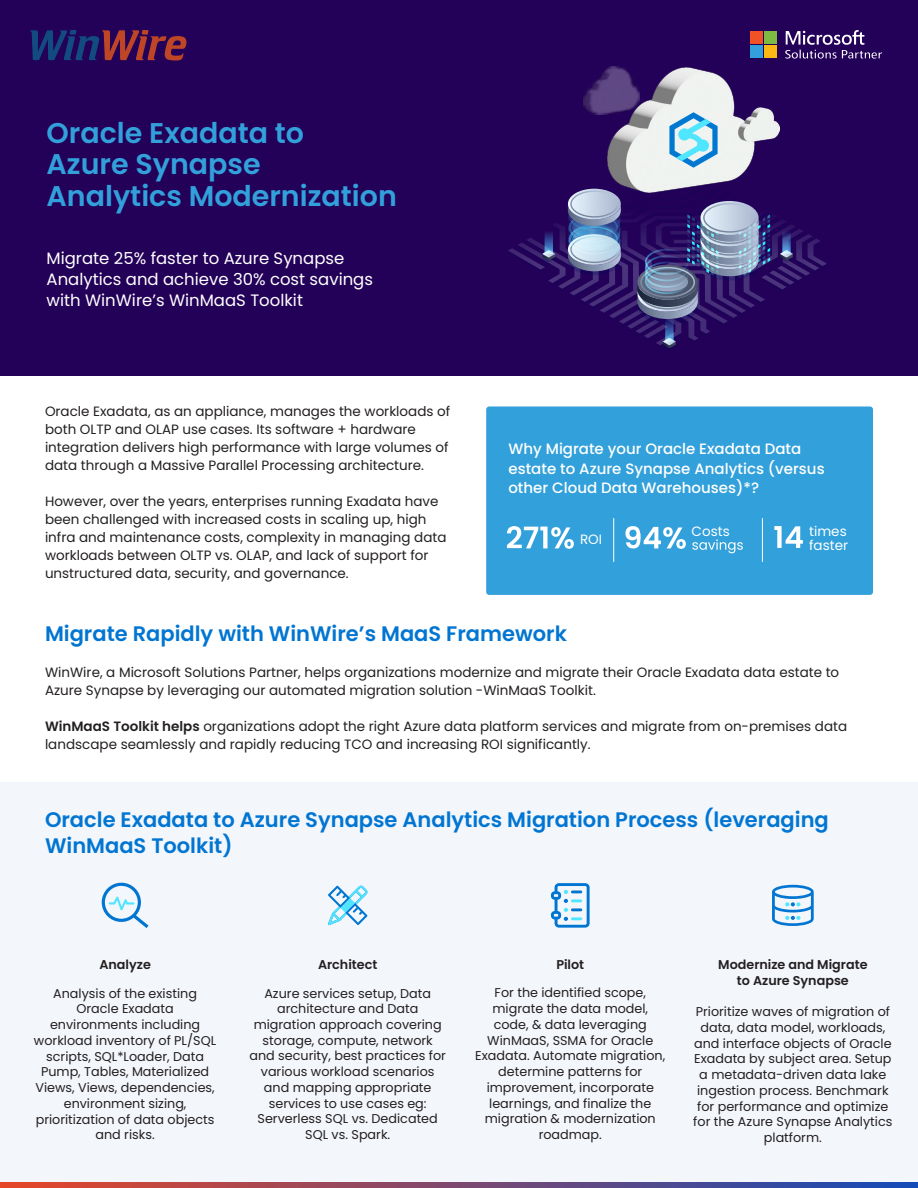
<style>
.page{position:relative;width:918px;height:1188px;background:#fff}
.page>*{position:absolute;margin:0;border:0;box-sizing:border-box;transform-origin:0 0}
.t1{font:600 28.5px/31.2px "Poppins";color:#32a0da}
.t2{font:600 21px/25.5px "Poppins";color:#0075d2}
.t3{font:16.5px/21px "Poppins";color:#fff}
.t4{font:500 15px/19.5px "Poppins";color:#fff}
.t5{font:13.5px/18px "Poppins";color:#231f20}
.t6{font:13.5px/13.2px "Poppins";color:#fff}
.t7{font:12.75px/15.8px "Poppins";color:#231f20;text-align:center}
.t8{font:600 12.75px/15.8px "Poppins";color:#231f20;text-align:center}
.s1{font-weight:600}
</style>
<div class="page">
<div style="left:0;top:0;width:918px;height:376px;background:#230158"></div>
<div style="left:0;top:782px;width:918px;height:403px;background:#f3f6fb"></div>
<svg style="left:30px;top:30px;width:156px;height:30px"></svg>
<svg style="left:0;top:1183px;width:918px;height:5px"></svg>
<svg style="left:785px;top:30px;width:97px;height:29px"></svg>
<div style="left:750px;top:31px;width:13px;height:13px;background:#f05125"></div>
<div style="left:764px;top:31px;width:13px;height:13px;background:#7ebb42"></div>
<div style="left:750px;top:45px;width:13px;height:13px;background:#32a0da"></div>
<div style="left:764px;top:45px;width:13px;height:13px;background:#fdb813"></div>
<svg style="left:102px;top:883px;width:47px;height:45px"></svg>
<svg style="left:772px;top:885px;width:42px;height:41px"></svg>
<svg style="left:328px;top:885px;width:40px;height:40px"></svg>
<div style="left:486px;top:406px;width:387px;height:189px;background:#32a0da;border-radius:3px"></div>
<svg style="left:692px;top:539px;width:51px;height:14px"></svg>
<svg style="left:507px;top:526px;width:67px;height:23px"></svg>
<svg style="left:625px;top:526px;width:61px;height:23px"></svg>
<svg style="left:774px;top:526px;width:29px;height:22px"></svg>
<hr style="left:613px;top:518px;width:1px;height:44px;background:#fff">
<hr style="left:762px;top:518px;width:1px;height:44px;background:#fff">
<svg style="left:551px;top:883px;width:39px;height:45px"></svg>
<img style="left:639px;top:67px;width:96px;height:46px">
<img style="left:584px;top:66px;width:55px;height:47px">
<img style="left:752px;top:107px;width:21px;height:6px">
<svg style="left:508px;top:113px;width:319px;height:235px"></svg>
<h1 class="t1" style="left:47px;top:118px;width:352px">Oracle Exadata to<br>Azure Synapse<br>Analytics Modernization</h1>
<p class="t3" style="left:47px;top:248px;width:328px">Migrate 25% faster to Azure Synapse<br>Analytics and achieve 30% cost savings with WinWire’s WinMaaS Toolkit</p>
<p class="t5" style="left:45px;top:403px;width:407px">Oracle Exadata, as an appliance, manages the workloads of both OLTP and OLAP use cases. Its software + hardware integration delivers high performance with large volumes of data through a Massive Parallel Processing architecture.</p>
<p class="t5" style="left:45px;top:493px;width:403px">However, over the years, enterprises running Exadata have been challenged with increased costs in scaling up, high infra and maintenance costs, complexity in managing data workloads between OLTP vs. OLAP, and lack of support for unstructured data, security, and governance.</p>
<p class="t4" style="left:508px;top:439px;width:318px">Why Migrate your Oracle Exadata Data estate to Azure Synapse Analytics (versus other Cloud Data Warehouses)*?</p>
<p class="t6" style="left:580px;top:533px;width:24px">ROI</p>
<p class="t6" style="left:809px;top:525px;width:40px">times faster</p>
<p class="t6" style="left:692px;top:525px;width:40px">Costs</p>
<h2 class="t2" style="left:45px;top:621px;width:523px">Migrate Rapidly with WinWire’s MaaS Framework</h2>
<p class="t5" style="left:45px;top:663px;width:796px">WinWire, a Microsoft Solutions Partner, helps organizations modernize and migrate their Oracle Exadata data estate to<br>Azure Synapse by leveraging our automated migration solution -WinMaaS Toolkit.</p>
<p class="t5" style="left:45px;top:717px;width:804px"><span class="s1">WinMaaS Toolkit helps</span> organizations adopt the right Azure data platform services and migrate from on-premises data landscape seamlessly and rapidly reducing TCO and increasing ROI significantly.</p>
<h2 class="t2" style="left:45px;top:807px;width:785px">Oracle Exadata to Azure Synapse Analytics Migration Process (leveraging<br>WinMaaS Toolkit)</h2>
<p class="t8" style="left:99px;top:957px;width:53px">Analyze</p>
<p class="t7" style="left:34px;top:985px;width:184px">Analysis of the existing<br>Oracle Exadata environments including workload inventory of PL/SQL scripts, SQL*Loader, Data<br>Pump, Tables, Materialized<br>Views, Views, dependencies, environment sizing, prioritization of data objects and risks.</p>
<p class="t8" style="left:318px;top:957px;width:61px">Architect</p>
<p class="t7" style="left:249px;top:985px;width:198px">Azure services setup, Data architecture and Data migration approach covering storage, compute, network and security, best practices for various workload scenarios and mapping appropriate services to use cases eg:<br>Serverless SQL vs. Dedicated<br>SQL vs. Spark.</p>
<p class="t8" style="left:556px;top:957px;width:29px">Pilot</p>
<p class="t7" style="left:475px;top:985px;width:191px">For the identified scope, migrate the data model, code, &amp; data leveraging<br>WinMaaS, SSMA for Oracle<br>Exadata. Automate migration, determine patterns for improvement, incorporate learnings, and finalize the migration &amp; modernization roadmap.</p>
<p class="t8" style="left:718px;top:957px;width:151px">Modernize and Migrate to Azure Synapse</p>
<p class="t7" style="left:693px;top:1004px;width:201px">Prioritize waves of migration of data, data model, workloads, and interface objects of Oracle<br>Exadata by subject area. Setup a metadata-driven data lake ingestion process. Benchmark for performance and optimize for the Azure Synapse Analytics platform.</p>
</div>
